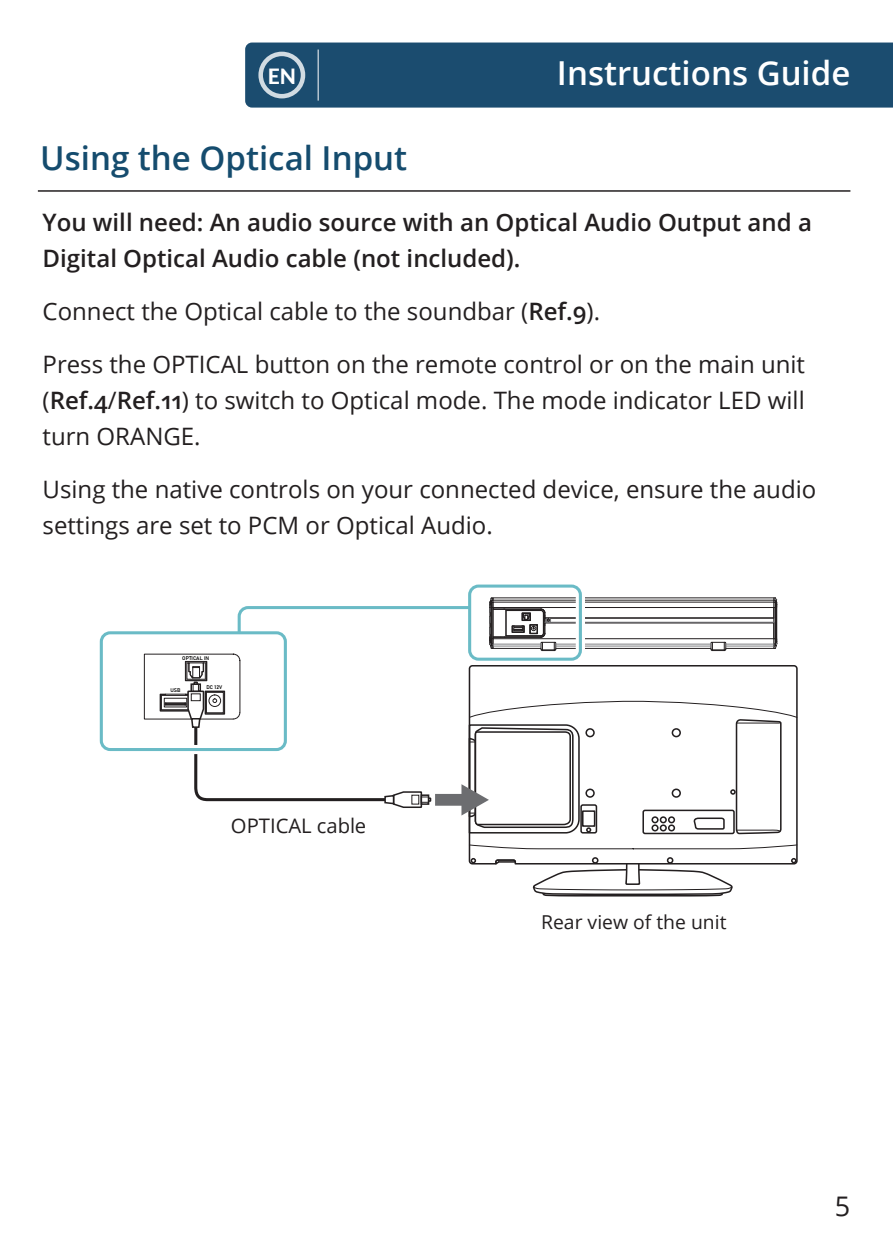
<style>
.page{position:relative;width:893px;height:1259px;background:#fff}
.page>*{position:absolute;margin:0;border:0;box-sizing:border-box;transform-origin:0 0}
.Blue_Header_Contents{font:600 33px "Open Sans";color:#154c6e}
.Page_Header{font:600 33px "Open Sans";color:#fff}
.t1{font:27px "Open Sans";color:#231f20}
.t2{font:24px/36px "Open Sans";color:#231f20;text-align:justify}
.t3{font:600 24px/36px "Open Sans";color:#231f20}
.t4{font:800 21px "Lato";color:#fff}
.t5{font:20.1px "Open Sans";color:#231f20}
.t6{font:19.2px "Open Sans";color:#231f20}
.t7{font:5.1px "Bahnschrift";color:#030303}
.s1{font-weight:600}
</style>
<div class="page">
<div style="left:245px;top:43px;width:647px;height:65px;background:#1b4c6f"></div>
<div style="left:258px;top:52px;width:47px;height:46px;border:4px solid #fff;border-radius:50%"></div>
<hr style="left:317px;top:50px;width:1px;height:51px;background:#fff">
<hr style="left:38px;top:190px;width:812px;height:2px;background:#231f20">
<svg style="left:468px;top:843px;width:329px;height:54px"></svg>
<div style="left:468px;top:584px;width:113px;height:76px;border:3px solid #6abbc6;border-radius:9px"></div>
<svg style="left:144px;top:597px;width:653px;height:238px"></svg>
<div style="left:100px;top:631px;width:187px;height:120px;border:3px solid #6abbc6;border-radius:9px"></div>
<p class="t4" style="left:267px;top:60px;width:30px">EN</p>
<p class="Page_Header" style="left:556px;top:50px;width:295px">Instructions Guide</p>
<p class="Blue_Header_Contents" style="left:40px;top:135px;width:368px">Using the Optical Input</p>
<p class="t3" style="left:43px;top:204px;width:770px">You will need: An audio source with an Optical Audio Output and a<br>Digital Optical Audio cable (not included).</p>
<p class="t2" style="left:43px;top:293px;width:558px">Connect the Optical cable to the soundbar (<span class="s1">Ref.9</span>).</p>
<p class="t2" style="left:43px;top:346px;width:763px">Press the OPTICAL button on the remote control or on the main unit (<span class="s1">Ref.4</span>/<span class="s1">Ref.11</span>) to switch to Optical mode. The mode indicator LED will turn ORANGE.</p>
<p class="t2" style="left:43px;top:471px;width:774px">Using the native controls on your connected device, ensure the audio settings are set to PCM or Optical Audio.</p>
<p class="t7" style="left:182px;top:655px;width:28px">OPTICAL IN</p>
<p class="t7" style="left:170px;top:686px;width:12px">USB</p>
<p class="t7" style="left:206px;top:684px;width:17px">DC 12V</p>
<p class="t5" style="left:231px;top:811px;width:137px">OPTICAL cable</p>
<p class="t6" style="left:541px;top:908px;width:187px">Rear view of the unit</p>
<p class="t1" style="left:834px;top:1188px;width:17px">5</p>
</div>
